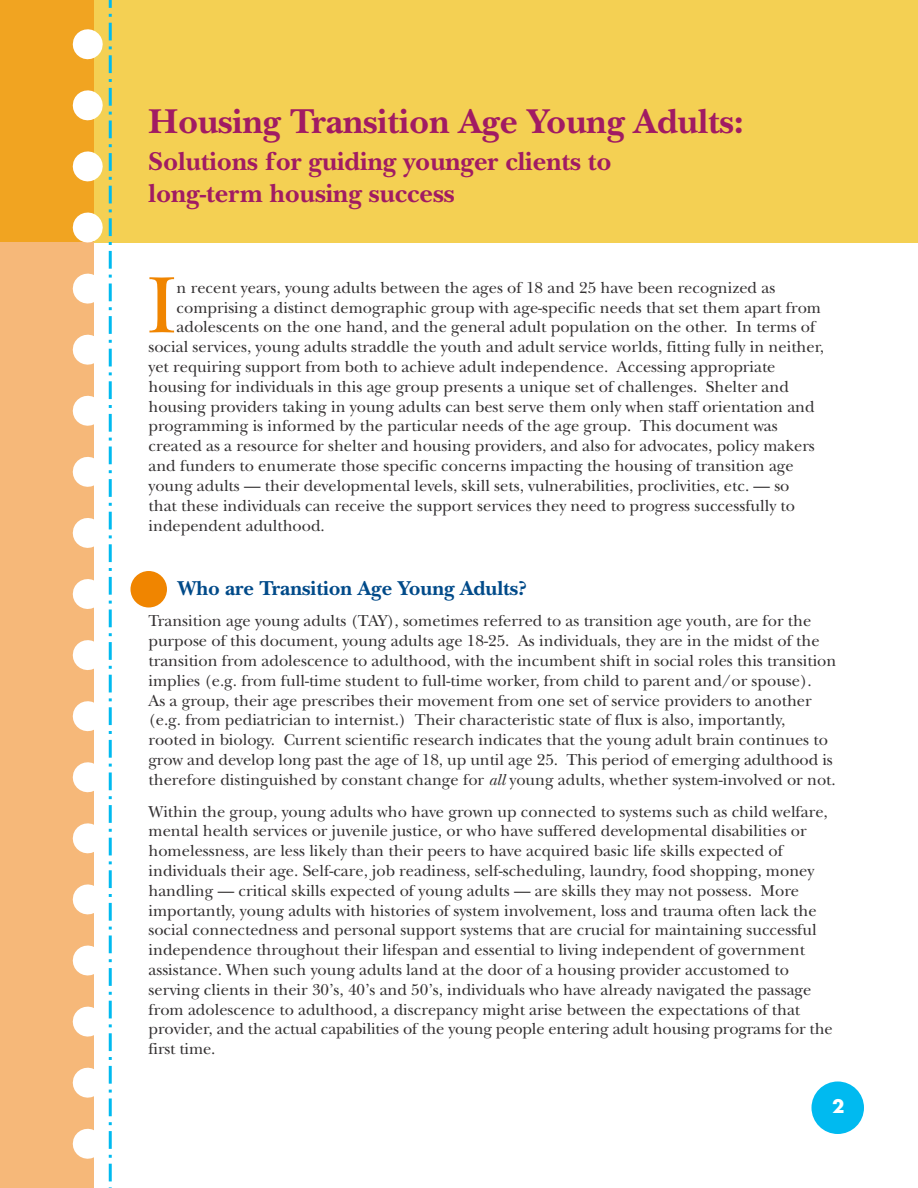
<style>
.page{position:relative;width:918px;height:1188px;background:#fff}
.page>*{position:absolute;margin:0;border:0;box-sizing:border-box;transform-origin:0 0}
.t1{font:83.4px "New Baskerville";color:#f08500}
.t2{font:700 36px "New Baskerville";color:#a11b63}
.t3{font:700 27px/32.4px "New Baskerville";color:#a11b63}
.t4{font:700 21px "New Baskerville";color:#004a89}
.t5{font:700 18px "Futura";color:#fff}
.t6{font:16.5px/19.8px "New Baskerville";color:#343132}
.s1{font-style:italic}
</style>
<div class="page">
<div style="left:0;top:0;width:918px;height:242px;background:#f4d053"></div>
<div style="left:0;top:242px;width:94px;height:946px;background:#f6b879"></div>
<div style="left:0;top:0;width:94px;height:242px;background:#f1a421"></div>
<svg style="left:73px;top:29px;width:30px;height:1130px"></svg>
<div style="left:812px;top:1082px;width:52px;height:52px;background:#00baf0;border-radius:50%"></div>
<svg style="left:109px;top:0;width:3px;height:1188px"></svg>
<div style="left:130px;top:571px;width:37px;height:37px;background:#f08500;border-radius:50%"></div>
<h2 class="t2" style="left:148px;top:100px;width:597px">Housing Transition Age Young Adults:</h2>
<h3 class="t3" style="left:148px;top:145px;width:465px">Solutions for guiding younger clients to long-term housing success</h3>
<h1 class="t1" style="left:147px;top:257px;width:32px">I</h1>
<p class="t6" style="left:177px;top:278px;width:600px">n recent years, young adults between the ages of 18 and 25 have been recognized as</p>
<p class="t6" style="left:177px;top:297px;width:646px">comprising a distinct demographic group with age-specific needs that set them apart from</p>
<p class="t6" style="left:177px;top:317px;width:640px">adolescents on the one hand, and the general adult population on the other. In terms of</p>
<p class="t6" style="left:148px;top:337px;width:677px">social services, young adults straddle the youth and adult service worlds, fitting fully in neither,</p>
<p class="t6" style="left:148px;top:357px;width:629px">yet requiring support from both to achieve adult independence. Accessing appropriate</p>
<p class="t6" style="left:148px;top:377px;width:642px">housing for individuals in this age group presents a unique set of challenges. Shelter and</p>
<p class="t6" style="left:148px;top:396px;width:668px">housing providers taking in young adults can best serve them only when staff orientation and</p>
<p class="t6" style="left:148px;top:416px;width:631px">programming is informed by the particular needs of the age group. This document was</p>
<p class="t6" style="left:148px;top:436px;width:668px">created as a resource for shelter and housing providers, and also for advocates, policy makers</p>
<p class="t6" style="left:148px;top:456px;width:647px">and funders to enumerate those specific concerns impacting the housing of transition age</p>
<p class="t6" style="left:148px;top:476px;width:643px">young adults — their developmental levels, skill sets, vulnerabilities, proclivities, etc. — so</p>
<p class="t6" style="left:148px;top:495px;width:648px">that these individuals can receive the support services they need to progress successfully to</p>
<p class="t6" style="left:148px;top:516px;width:178px">independent adulthood.</p>
<p class="t4" style="left:178px;top:576px;width:350px">Who are Transition Age Young Adults?</p>
<p class="t6" style="left:148px;top:611px;width:689px">Transition age young adults (TAY), sometimes referred to as transition age youth, are for the purpose of this document, young adults age 18-25. As individuals, they are in the midst of the transition from adolescence to adulthood, with the incumbent shift in social roles this transition implies (e.g. from full-time student to full-time worker, from child to parent and/or spouse).<br>As a group, their age prescribes their movement from one set of service providers to another (e.g. from pediatrician to internist.) Their characteristic state of flux is also, importantly, rooted in biology. Current scientific research indicates that the young adult brain continues to grow and develop long past the age of 18, up until age 25. This period of emerging adulthood is therefore distinguished by constant change for <span class="s1">all</span> young adults, whether system-involved or not.</p>
<p class="t6" style="left:148px;top:801px;width:686px">Within the group, young adults who have grown up connected to systems such as child welfare, mental health services or juvenile justice, or who have suffered developmental disabilities or homelessness, are less likely than their peers to have acquired basic life skills expected of individuals their age. Self-care, job readiness, self-scheduling, laundry, food shopping, money handling — critical skills expected of young adults — are skills they may not possess. More importantly, young adults with histories of system involvement, loss and trauma often lack the social connectedness and personal support systems that are crucial for maintaining successful independence throughout their lifespan and essential to living independent of government assistance. When such young adults land at the door of a housing provider accustomed to serving clients in their 30’s, 40’s and 50’s, individuals who have already navigated the passage from adolescence to adulthood, a discrepancy might arise between the expectations of that provider, and the actual capabilities of the young people entering adult housing programs for the first time.</p>
<p class="t5" style="left:832px;top:1094px;width:14px">2</p>
</div>
